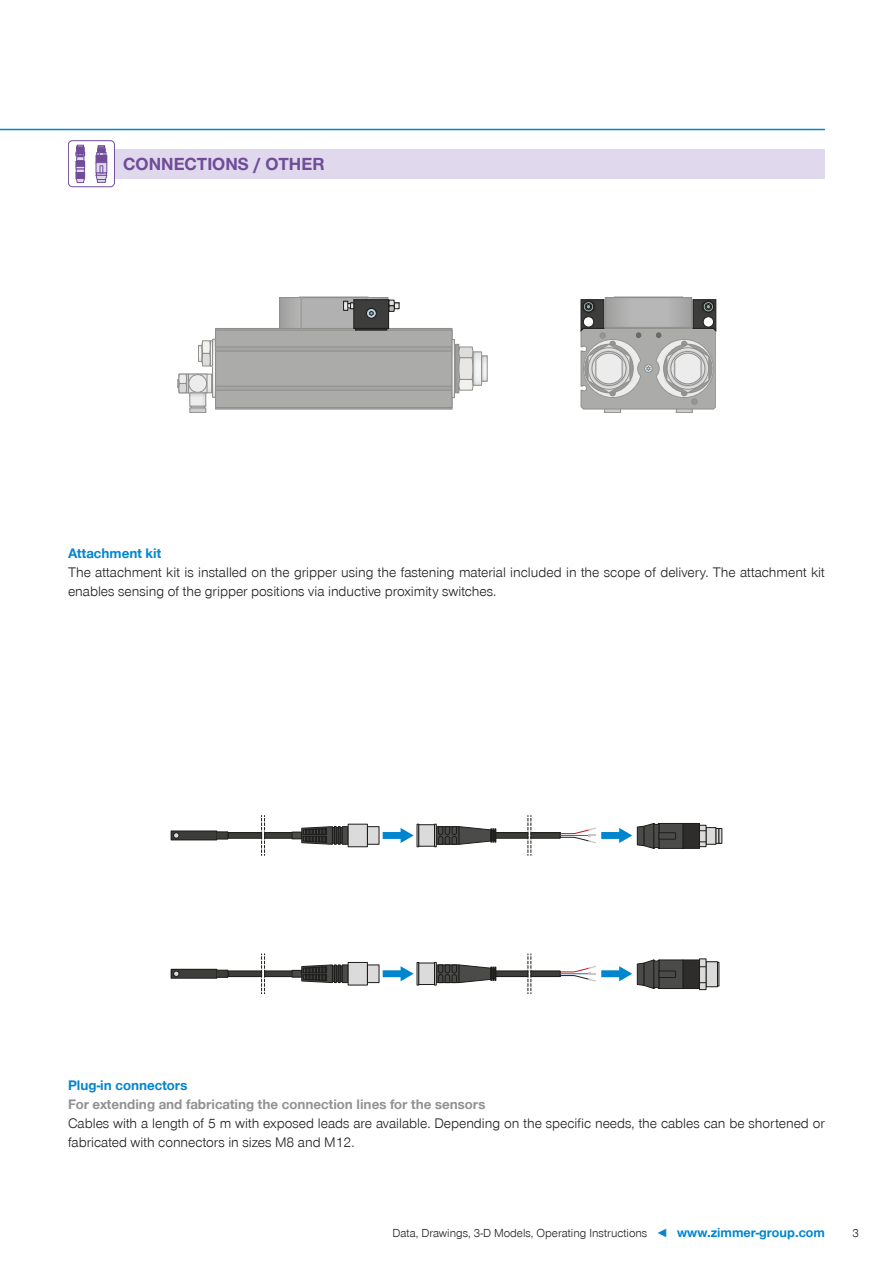
<style>
.page{position:relative;width:893px;height:1263px;background:#fff}
.page>*{position:absolute;margin:0;border:0;box-sizing:border-box;transform-origin:0 0}
.CB_AF_Sub-Headline_1{font:700 18px "Zimmer Group Sans Global";color:#704c99}
.CB_AF_Fließtext_9_5{font:300 14.25px/19.2px "Zimmer Group Sans Global";color:#1d1d1b}
.CB_AF_Fließtext_9_5-2{font:700 14.25px "Zimmer Group Sans Global";color:#939292}
.CB_AF_Fließtext_9_5-3{font:700 14.25px "Zimmer Group Sans Global";color:#0086ce}
.CB_AF_Seitenzahl_rec{font:300 12px "Zimmer Group Sans Global";color:#1d1d1b}
.s1{color:#0086ce}
.s2{font-weight:700;font-size:13.5px;color:#0086ce}
</style>
<div class="page">
<hr style="left:0;top:129px;width:825px;height:1px;background:#0086ce">
<div style="left:115px;top:149px;width:710px;height:30px;background:#e0d9ed"></div>
<div style="left:68px;top:140px;width:47px;height:47px;border:1px solid #704c99;border-radius:4px"></div>
<div style="left:96px;top:155px;width:11px;height:8px;background:#704c99"></div>
<div style="left:96px;top:155px;width:11px;height:8px;border:1px solid #704c99"></div>
<div style="left:96px;top:163px;width:11px;height:10px;border:1px solid #704c99"></div>
<svg style="left:96px;top:166px;width:11px;height:16px"></svg>
<svg style="left:76px;top:145px;width:9px;height:38px"></svg>
<svg style="left:97px;top:146px;width:9px;height:9px"></svg>
<img style="left:580px;top:299px;width:1px;height:19px">
<img style="left:716px;top:299px;width:1px;height:19px">
<svg style="left:605px;top:408px;width:16px;height:5px"></svg>
<svg style="left:676px;top:408px;width:16px;height:5px"></svg>
<svg style="left:458px;top:347px;width:24px;height:43px"></svg>
<svg style="left:482px;top:356px;width:5px;height:25px"></svg>
<svg style="left:482px;top:356px;width:2px;height:25px"></svg>
<svg style="left:473px;top:352px;width:3px;height:33px"></svg>
<svg style="left:207px;top:376px;width:3px;height:15px"></svg>
<svg style="left:190px;top:376px;width:15px;height:15px"></svg>
<svg style="left:212px;top:375px;width:1px;height:17px"></svg>
<div style="left:189px;top:375px;width:18px;height:17px;background:#ececec;border-radius:50%"></div>
<div style="left:189px;top:374px;width:18px;height:18px;border:1px solid #1d1d1b;border-radius:50%"></div>
<svg style="left:177px;top:374px;width:11px;height:19px"></svg>
<svg style="left:190px;top:393px;width:16px;height:13px"></svg>
<svg style="left:191px;top:406px;width:14px;height:2px"></svg>
<div style="left:190px;top:408px;width:16px;height:5px;background:#cecece"></div>
<svg style="left:200px;top:340px;width:11px;height:26px"></svg>
<svg style="left:190px;top:393px;width:16px;height:4px"></svg>
<svg style="left:216px;top:330px;width:236px;height:77px;background:#a8a8a7"></svg>
<div style="left:301px;top:298px;width:65px;height:30px;background:#b1b1b1"></div>
<div style="left:280px;top:298px;width:21px;height:30px;background:#ababaa"></div>
<svg style="left:581px;top:299px;width:135px;height:110px;background:#acacab"></svg>
<div style="left:354px;top:300px;width:35px;height:28px;background:#3d3d3c"></div>
<div style="left:354px;top:299px;width:35px;height:30px;border:1px solid #1d1d1b"></div>
<div style="left:355px;top:328px;width:32px;height:2px;border:1px solid #1d1d1b"></div>
<svg style="left:366px;top:308px;width:11px;height:11px"></svg>
<div style="left:343px;top:301px;width:5px;height:9px;border:1px solid #1d1d1b"></div>
<svg style="left:344px;top:301px;width:10px;height:9px"></svg>
<svg style="left:389px;top:300px;width:10px;height:12px"></svg>
<div style="left:383px;top:832px;width:20px;height:7px;background:#0086ce"></div>
<svg style="left:401px;top:828px;width:13px;height:15px"></svg>
<div style="left:601px;top:832px;width:20px;height:7px;background:#0086ce"></div>
<svg style="left:261px;top:815px;width:4px;height:41px"></svg>
<div style="left:265px;top:833px;width:38px;height:5px;background:#3d3d3c"></div>
<div style="left:264px;top:832px;width:39px;height:6px;border:1px solid #1d1d1b"></div>
<div style="left:228px;top:833px;width:34px;height:5px;background:#3d3d3c"></div>
<div style="left:228px;top:832px;width:34px;height:6px;border:1px solid #1d1d1b"></div>
<div style="left:342px;top:827px;width:6px;height:17px;background:#4b4b4a"></div>
<div style="left:342px;top:826px;width:6px;height:18px;border:1px solid #1d1d1b"></div>
<div style="left:292px;top:832px;width:10px;height:7px;background:#4b4b4a"></div>
<div style="left:292px;top:832px;width:10px;height:7px;border:1px solid #1d1d1b"></div>
<div style="left:348px;top:824px;width:19px;height:23px;background:#dbdbdb"></div>
<div style="left:348px;top:824px;width:20px;height:23px;border:1px solid #1d1d1b"></div>
<div style="left:367px;top:827px;width:12px;height:17px;background:#dbdbdb"></div>
<div style="left:367px;top:826px;width:12px;height:18px;border:1px solid #1d1d1b"></div>
<svg style="left:301px;top:826px;width:41px;height:18px"></svg>
<div style="left:171px;top:831px;width:46px;height:9px;background:#3d3d3c"></div>
<div style="left:171px;top:831px;width:46px;height:9px;border:1px solid #1d1d1b"></div>
<div style="left:217px;top:832px;width:11px;height:7px;background:#3d3d3c;border:1px solid #1d1d1b"></div>
<svg style="left:173px;top:833px;width:6px;height:5px"></svg>
<svg style="left:528px;top:815px;width:4px;height:41px"></svg>
<div style="left:490px;top:833px;width:38px;height:5px;background:#3d3d3c"></div>
<div style="left:489px;top:832px;width:39px;height:6px;border:1px solid #1d1d1b"></div>
<div style="left:531px;top:833px;width:29px;height:5px;background:#3d3d3c"></div>
<div style="left:531px;top:832px;width:29px;height:6px;border:1px solid #1d1d1b"></div>
<div style="left:436px;top:826px;width:23px;height:18px;border:1px solid #1d1d1b"></div>
<div style="left:417px;top:824px;width:2px;height:23px;border:1px solid #1d1d1b"></div>
<div style="left:434px;top:824px;width:2px;height:23px;border:1px solid #1d1d1b"></div>
<div style="left:419px;top:825px;width:15px;height:21px;background:#dbdbdb"></div>
<div style="left:419px;top:824px;width:16px;height:22px;border:1px solid #1d1d1b"></div>
<svg style="left:438px;top:826px;width:58px;height:18px"></svg>
<svg style="left:560px;top:827px;width:36px;height:16px"></svg>
<div style="left:706px;top:827px;width:10px;height:17px;background:#dbdbdb"></div>
<div style="left:706px;top:827px;width:10px;height:17px;border:1px solid #1d1d1b"></div>
<div style="left:716px;top:828px;width:3px;height:15px;border:1px solid #1d1d1b"></div>
<svg style="left:699px;top:825px;width:7px;height:22px"></svg>
<div style="left:699px;top:825px;width:7px;height:22px;border:1px solid #1d1d1b"></div>
<div style="left:683px;top:823px;width:16px;height:25px;background:#2e2d2c"></div>
<div style="left:683px;top:823px;width:17px;height:25px;border:1px solid #1d1d1b"></div>
<div style="left:659px;top:823px;width:24px;height:25px;background:#4b4b4a"></div>
<div style="left:659px;top:823px;width:24px;height:25px;border:1px solid #1d1d1b"></div>
<svg style="left:619px;top:823px;width:57px;height:26px"></svg>
<div style="left:383px;top:970px;width:20px;height:7px;background:#0086ce"></div>
<svg style="left:401px;top:966px;width:13px;height:15px"></svg>
<div style="left:601px;top:970px;width:20px;height:7px;background:#0086ce"></div>
<svg style="left:261px;top:953px;width:4px;height:41px"></svg>
<div style="left:265px;top:971px;width:38px;height:5px;background:#3d3d3c"></div>
<div style="left:264px;top:971px;width:39px;height:6px;border:1px solid #1d1d1b"></div>
<div style="left:228px;top:971px;width:34px;height:5px;background:#3d3d3c"></div>
<div style="left:228px;top:971px;width:34px;height:6px;border:1px solid #1d1d1b"></div>
<div style="left:342px;top:965px;width:6px;height:17px;background:#4b4b4a"></div>
<div style="left:342px;top:965px;width:6px;height:18px;border:1px solid #1d1d1b"></div>
<div style="left:292px;top:970px;width:10px;height:7px;background:#4b4b4a"></div>
<div style="left:292px;top:970px;width:10px;height:7px;border:1px solid #1d1d1b"></div>
<div style="left:348px;top:962px;width:19px;height:23px;background:#dbdbdb"></div>
<div style="left:348px;top:962px;width:20px;height:23px;border:1px solid #1d1d1b"></div>
<div style="left:367px;top:965px;width:12px;height:17px;background:#dbdbdb"></div>
<div style="left:367px;top:965px;width:12px;height:18px;border:1px solid #1d1d1b"></div>
<svg style="left:301px;top:964px;width:41px;height:19px"></svg>
<div style="left:171px;top:969px;width:46px;height:9px;background:#3d3d3c"></div>
<div style="left:171px;top:969px;width:46px;height:9px;border:1px solid #1d1d1b"></div>
<div style="left:217px;top:970px;width:11px;height:7px;background:#3d3d3c;border:1px solid #1d1d1b"></div>
<svg style="left:173px;top:971px;width:6px;height:5px"></svg>
<svg style="left:528px;top:953px;width:4px;height:41px"></svg>
<div style="left:490px;top:971px;width:38px;height:5px;background:#3d3d3c"></div>
<div style="left:489px;top:971px;width:39px;height:6px;border:1px solid #1d1d1b"></div>
<div style="left:531px;top:971px;width:29px;height:5px;background:#3d3d3c"></div>
<div style="left:531px;top:971px;width:29px;height:6px;border:1px solid #1d1d1b"></div>
<div style="left:436px;top:965px;width:23px;height:18px;border:1px solid #1d1d1b"></div>
<div style="left:417px;top:962px;width:2px;height:23px;border:1px solid #1d1d1b"></div>
<div style="left:434px;top:962px;width:2px;height:23px;border:1px solid #1d1d1b"></div>
<div style="left:419px;top:963px;width:15px;height:21px;background:#dbdbdb"></div>
<div style="left:419px;top:963px;width:16px;height:22px;border:1px solid #1d1d1b"></div>
<svg style="left:438px;top:965px;width:58px;height:18px"></svg>
<svg style="left:560px;top:966px;width:36px;height:16px"></svg>
<div style="left:706px;top:962px;width:11px;height:25px;background:#dbdbdb"></div>
<div style="left:706px;top:961px;width:12px;height:26px;border:1px solid #1d1d1b"></div>
<div style="left:717px;top:962px;width:2px;height:24px;border:1px solid #1d1d1b"></div>
<div style="left:699px;top:959px;width:7px;height:31px;background:#dbdbdb"></div>
<div style="left:683px;top:960px;width:16px;height:28px;background:#2e2d2c"></div>
<div style="left:683px;top:960px;width:17px;height:29px;border:1px solid #1d1d1b"></div>
<div style="left:659px;top:960px;width:24px;height:28px;background:#4b4b4a"></div>
<div style="left:659px;top:960px;width:24px;height:29px;border:1px solid #1d1d1b"></div>
<svg style="left:619px;top:959px;width:57px;height:30px"></svg>
<p class="CB_AF_Sub-Headline_1" style="left:123px;top:153px;width:203px">CONNECTIONS / OTHER</p>
<p class="CB_AF_Fließtext_9_5-3" style="left:68px;top:545px;width:95px">Attachment kit</p>
<p class="CB_AF_Fließtext_9_5" style="left:68px;top:563px;width:758px">The attachment kit is installed on the gripper using the fastening material included in the scope of delivery. The attachment kit enables sensing of the gripper positions via inductive proximity switches.</p>
<p class="CB_AF_Fließtext_9_5-3" style="left:68px;top:1076px;width:121px">Plug-in connectors</p>
<p class="CB_AF_Fließtext_9_5-2" style="left:68px;top:1095px;width:419px">For extending and fabricating the connection lines for the sensors</p>
<p class="CB_AF_Fließtext_9_5" style="left:68px;top:1113px;width:758px">Cables with a length of 5 m with exposed leads are available. Depending on the specific needs, the cables can be shortened or fabricated with connectors in sizes M8 and M12.</p>
<p class="CB_AF_Seitenzahl_rec" style="left:392px;top:1226px;width:434px">Data, Drawings, 3-D Models, Operating Instructions <span class="s1">◄</span> <span class="s2">www.zimmer-group.com</span></p>
<p class="CB_AF_Seitenzahl_rec" style="left:852px;top:1226px;width:8px">3</p>
</div>
